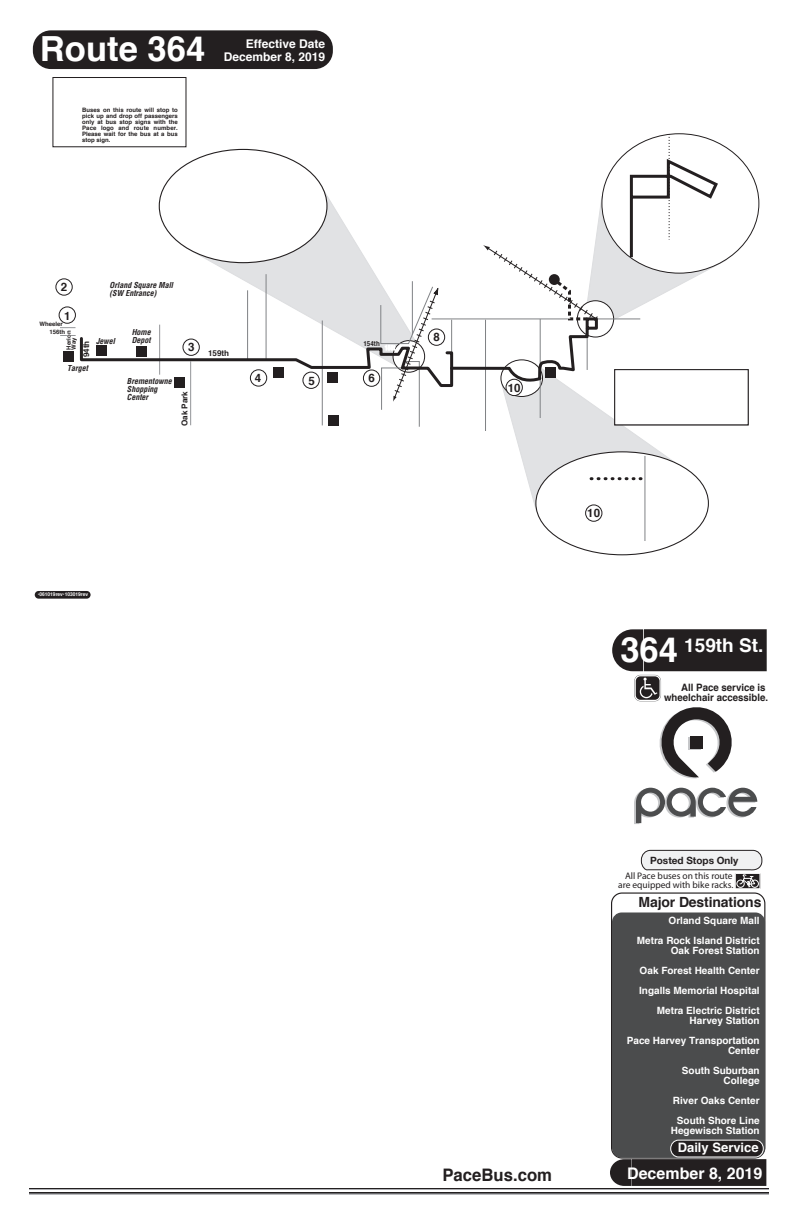
<style>
.page{position:relative;width:792px;height:1224px;background:#fff}
.page>*{position:absolute;margin:0;border:0;box-sizing:border-box;transform-origin:0 0}
.t1{font:700 34.6px "Helvetica";color:#fff}
.t2{font:700 19px "Helvetica";color:#fff}
.t3{font:700 17.2px "Helvetica";color:#231f20}
.t4{font:700 16px "Helvetica";color:#fff}
.t5{font:700 14px "Helvetica";letter-spacing:-.01em;color:#231f20}
.t6{font:700 13px "Helvetica";color:#fff}
.t7{font:700 12px/12.5px "Helvetica";color:#fff;text-align:right}
.t8{font:700 11.6px "Helvetica";color:#231f20}
.t9{font:700 10.2px/10.2px "Helvetica";color:#231f20;text-align:right;scale:.95 1}
.t10{font:700 10px/20px "Helvetica";color:#fff;text-align:right}
.t11{font:700 10px "Helvetica Neue";color:#231f20}
.t12{font:9.5px/8.9px "Myriad";color:#231f20;text-align:right}
.t13{font:700 8.1px "Helvetica";color:#231f20}
.t14{font:italic 700 condensed 8px/8.1px "Helvetica";color:#231f20}
.t15{font:700 6.9px "Helvetica";color:#231f20;scale:.9 1}
.t16{font:700 6px/6px "Helvetica";color:#231f20}
.t17{font:700 5.1px "Helvetica";color:#fff;scale:.95 1}
.s1{font-size:34.6px}
</style>
<div class="page">
<hr style="left:644px;top:456px;width:1px;height:85px;background:#808285">
<div style="left:35px;top:591px;width:56px;height:8px;background:#231f20;border-radius:4px"></div>
<svg style="left:659px;top:707px;width:73px;height:72px"></svg>
<div style="left:690px;top:736px;width:13px;height:13px;background:#231f20"></div>
<svg style="left:634px;top:788px;width:123px;height:36px"></svg>
<div style="left:612px;top:629px;width:155px;height:42px;background:#231f20"></div>
<svg style="left:610px;top:1159px;width:156px;height:27px;background:#292526"></svg>
<div style="left:612px;top:912px;width:153px;height:246px;background:#4b4c4d;border-radius:10px"></div>
<svg style="left:29px;top:1188px;width:739px;height:2px"></svg>
<svg style="left:29px;top:1192px;width:739px;height:3px;background:#6c6b6d"></svg>
<div style="left:735px;top:873px;width:25px;height:16px;border:1px solid #fff"></div>
<div style="left:634px;top:675px;width:27px;height:26px;border:2px solid #555658;border-radius:5px"></div>
<div style="left:635px;top:676px;width:25px;height:24px;background:#231f20;border-radius:5px"></div>
<div style="left:635px;top:675px;width:26px;height:26px;border:1px solid #fff;border-radius:5px"></div>
<svg style="left:640px;top:678px;width:17px;height:20px"></svg>
<div style="left:671px;top:1140px;width:92px;height:17px;background:#231f20;border-radius:8px"></div>
<div style="left:670px;top:1140px;width:94px;height:17px;border:1px solid #fff;border-radius:8px"></div>
<div style="left:33px;top:30px;width:300px;height:39px;background:#231f20;border-radius:18px"></div>
<svg style="left:640px;top:849px;width:123px;height:39px"></svg>
<div style="left:53px;top:77px;width:133px;height:70px;border:1px solid #231f20"></div>
<svg style="left:56px;top:279px;width:16px;height:16px"></svg>
<div style="left:55px;top:278px;width:18px;height:18px;border:1px solid #231f20;border-radius:50%"></div>
<div style="left:59px;top:306px;width:17px;height:18px;border:1px solid #231f20;border-radius:50%"></div>
<div style="left:585px;top:504px;width:17px;height:18px;border:1px solid #231f20;border-radius:50%"></div>
<svg style="left:60px;top:134px;width:666px;height:377px"></svg>
<h1 class="t1" style="left:40px;top:21px;width:167px">Route 364</h1>
<p class="t7" style="left:224px;top:38px;width:103px">Effective Date<br>December 8, 2019</p>
<p class="t16" style="left:82px;top:107px;width:97px;text-align:justify">Buses on this route will stop to pick up and drop off passengers only at bus stop signs with the Pace logo and route number.<br>Please wait for the bus at a bus stop sign.</p>
<p class="t8" style="left:61px;top:277px;width:8px">2</p>
<p class="t8" style="left:64px;top:306px;width:8px">1</p>
<p class="t14" style="left:110px;top:281px;width:65px">Orland Square Mall (SW Entrance)</p>
<p class="t16" style="left:49px;top:320px;width:17px;line-height:7.8px;text-indent:-10px">Wheeler<br>156th</p>
<p class="t14" style="left:96px;top:337px;width:21px">Jewel</p>
<p class="t14" style="left:132px;top:328px;width:21px">Home<br>Depot</p>
<p class="t16" style="left:66px;top:350px;width:21px;line-height:5px;rotate:-90deg">Herion<br>Way</p>
<p class="t13" style="left:80px;top:357px;width:18px;rotate:-90deg">94th</p>
<p class="t15" style="left:364px;top:338px;width:20px">154th</p>
<p class="t8" style="left:188px;top:338px;width:8px">3</p>
<p class="t13" style="left:208px;top:347px;width:23px">159th</p>
<p class="t14" style="left:67px;top:364px;width:22px">Target</p>
<p class="t14" style="left:127px;top:377px;width:46px">Brementowne<br>Shopping<br>Center</p>
<p class="t13" style="left:178px;top:426px;width:37px;rotate:-90deg">Oak Park</p>
<p class="t8" style="left:255px;top:369px;width:8px">4</p>
<p class="t8" style="left:308px;top:371px;width:8px">5</p>
<p class="t8" style="left:369px;top:369px;width:8px">6</p>
<p class="t8" style="left:433px;top:328px;width:8px">8</p>
<p class="t17" style="left:38px;top:591px;width:55px">•061019rev•103019rev</p>
<p class="t8" style="left:508px;top:378px;width:14px">10</p>
<p class="t8" style="left:587px;top:504px;width:14px">10</p>
<h2 class="t2" style="left:620px;top:630px;width:145px"><span class="s1">364</span> 159th St.</h2>
<p class="t9" style="left:664px;top:682px;width:111px">All Pace service is wheelchair accessible.</p>
<h3 class="t3" style="left:443px;top:1161px;width:111px">PaceBus.com</h3>
<p class="t11" style="left:650px;top:852px;width:90px">Posted Stops Only</p>
<p class="t12" style="left:618px;top:872px;width:117px">All Pace buses on this route are equipped with bike racks.</p>
<h3 class="t5" style="left:639px;top:891px;width:124px">Major Destinations</h3>
<p class="t10" style="left:637px;top:911px;width:124px">Orland Square Mall<br>Metra Rock Island District</p>
<p class="t10" style="left:639px;top:941px;width:122px">Oak Forest Station<br>Oak Forest Health Center<br>Ingalls Memorial Hospital<br>Metra Electric District</p>
<p class="t10" style="left:627px;top:1011px;width:134px">Harvey Station<br>Pace Harvey Transportation</p>
<p class="t10" style="left:682px;top:1041px;width:79px">Center<br>South Suburban</p>
<p class="t10" style="left:673px;top:1071px;width:88px">College<br>River Oaks Center<br>South Shore Line</p>
<p class="t10" style="left:671px;top:1121px;width:90px">Hegewisch Station</p>
<h3 class="t6" style="left:678px;top:1137px;width:82px">Daily Service</h3>
<h3 class="t4" style="left:627px;top:1161px;width:137px">December 8, 2019</h3>
</div>
